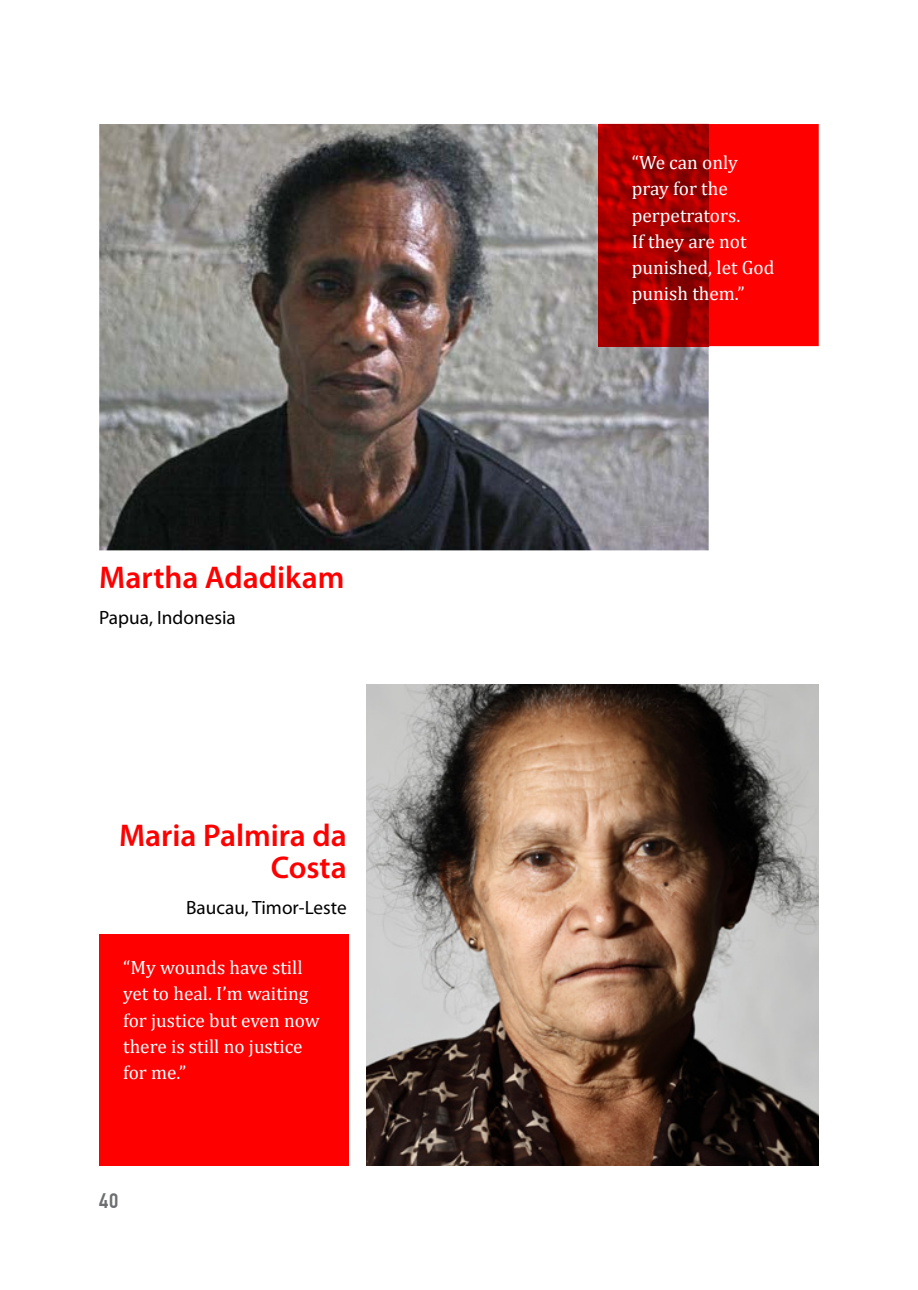
<style>
.page{position:relative;width:918px;height:1290px;background:#fff}
.page>*{position:absolute;margin:0;border:0;box-sizing:border-box;transform-origin:0 0}
.t1{font:600 31.5px/31.5px "Myriad Pro";color:#f00;text-align:right}
.t2{font:500 21px "PF Din Text Cond Pro";color:#6d6e71}
.t3{font:19.25px/26.2px "Cambria";color:#fff}
.t4{font:19.25px "Myriad Pro";color:#000}
</style>
<div class="page">
<div style="left:99px;top:934px;width:249px;height:232px;background:#f00"></div>
<img style="left:99px;top:124px;width:609px;height:426px">
<div style="left:708px;top:124px;width:111px;height:222px;background:#f00"></div>
<img style="left:599px;top:124px;width:109px;height:222px">
<img style="left:366px;top:685px;width:453px;height:481px">
<h1 class="t1" style="left:99px;top:561px;width:247px">Martha Adadikam</h1>
<p class="t4" style="left:99px;top:606px;width:138px">Papua, Indonesia</p>
<h1 class="t1" style="left:119px;top:819px;width:229px">Maria Palmira da<br>Costa</h1>
<p class="t4" style="left:186px;top:895px;width:162px">Baucau, Timor-Leste</p>
<p class="t3" style="left:123px;top:954px;width:198px">“My wounds have still yet to heal. I’m waiting for justice but even now there is still no justice for me.”</p>
<p class="t2" style="left:99px;top:1188px;width:21px">40</p>
<p class="t3" style="left:632px;top:149px;width:144px">“We can only pray for the perpetrators.<br>If they are not punished, let God punish them.”</p>
</div>
